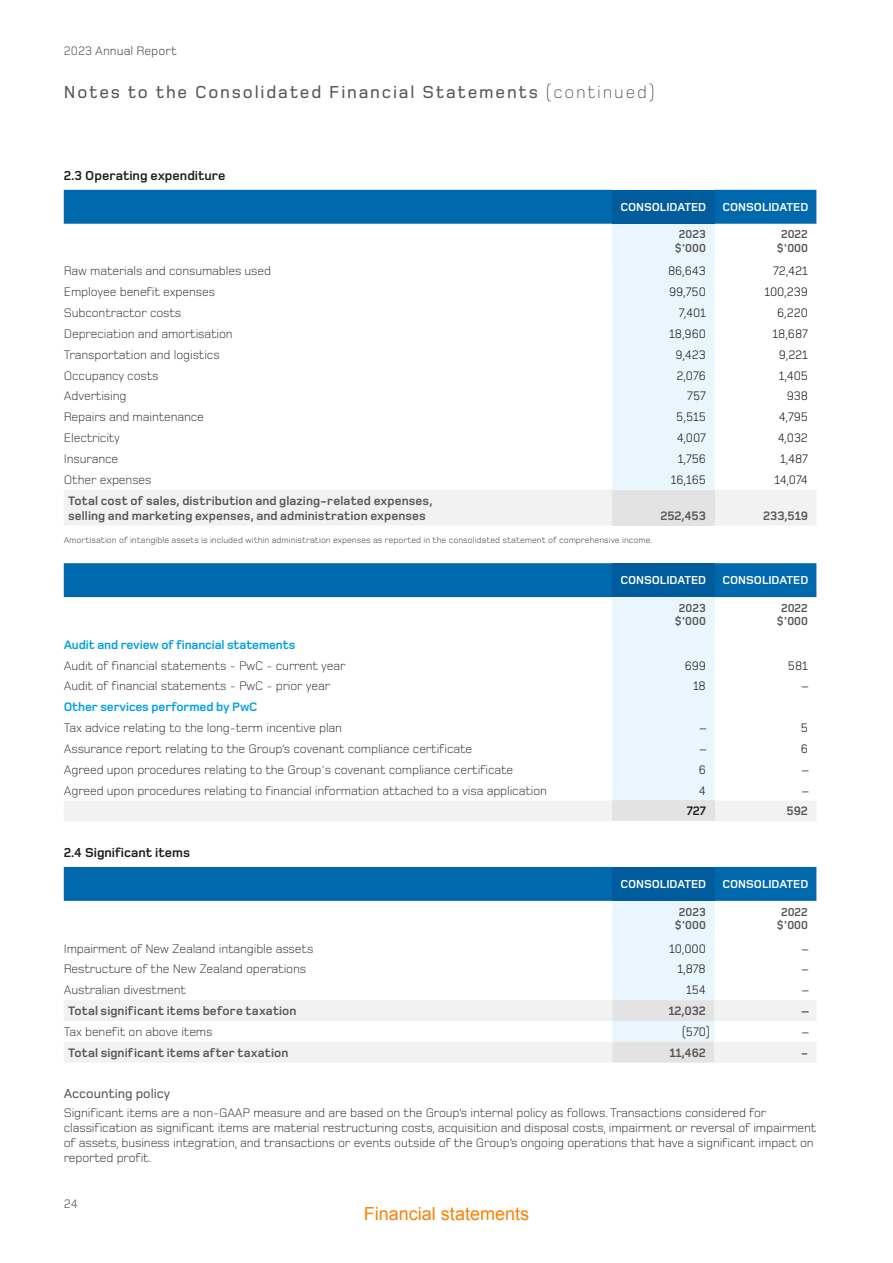
<style>
.page{position:relative;width:893px;height:1263px;background:#fff}
.page>*{position:absolute;margin:0;border:0;box-sizing:border-box;transform-origin:0 0}
.t1{font:500 18px "Foundry Monoline OT3";letter-spacing:.1em;color:#575756}
.t2{font:18px "Arial";color:#fc8008}
.t3{font:700 13.5px "Foundry Monoline OT3";color:#1d1d1b}
.t4{font:500 13.5px "Foundry Monoline OT3";color:#575756}
.t5{font:300 12.75px/15px "Foundry Monoline OT3";letter-spacing:-.01em;color:#1d1d1b}
.t6{font:700 12.75px/15px "Foundry Monoline OT3";letter-spacing:.005em;color:#575756}
.t7{font:12.75px "Foundry Monoline OT3";letter-spacing:-.01em;color:#1d1d1b}
.t8{font:700 12.75px "Foundry Monoline OT3";letter-spacing:-.01em;color:#009fe3}
.t9{font:12.75px "Foundry Monoline OT3";color:#575756}
.t10{font:700 12.75px "Foundry Monoline OT3";color:#1d1d1b}
.t11{font:700 12px "Foundry Monoline OT3";color:#fff}
.t12{font:700 12px/13.5px "Foundry Monoline OT3";color:#575756;text-align:center}
.t13{font:9px "Foundry Monoline OT3";color:#575756}
.s1{font-weight:300}
</style>
<div class="page">
<div style="left:64px;top:190px;width:752px;height:34px;background:#0069ae"></div>
<div style="left:612px;top:190px;width:102px;height:34px;background:#005c9d"></div>
<div style="left:612px;top:224px;width:102px;height:36px;background:#eaf6fe"></div>
<svg style="left:64px;top:260px;width:752px;height:265px"></svg>
<div style="left:612px;top:490px;width:102px;height:35px;background:#e3e3e3"></div>
<div style="left:64px;top:563px;width:752px;height:34px;background:#0069ae"></div>
<div style="left:612px;top:563px;width:102px;height:34px;background:#005c9d"></div>
<div style="left:612px;top:597px;width:102px;height:37px;background:#eaf6fe"></div>
<svg style="left:64px;top:634px;width:752px;height:187px"></svg>
<div style="left:612px;top:800px;width:102px;height:21px;background:#e3e3e3"></div>
<div style="left:64px;top:867px;width:752px;height:34px;background:#0069ae"></div>
<div style="left:612px;top:867px;width:102px;height:34px;background:#005c9d"></div>
<div style="left:612px;top:901px;width:102px;height:37px;background:#eaf6fe"></div>
<svg style="left:64px;top:1000px;width:752px;height:62px;fill:#f2f2f2"></svg>
<svg style="left:612px;top:938px;width:102px;height:124px;background:#e7eff5"></svg>
<p class="t9" style="left:64px;top:42px;width:115px">2023 Annual Report</p>
<h1 class="t1" style="left:64px;top:79px;width:592px">Notes to the Consolidated Financial Statements <span class="s1">(continued)</span></h1>
<p class="t3" style="left:64px;top:166px;width:163px">2.3 Operating expenditure</p>
<p class="t11" style="left:620px;top:199px;width:88px">CONSOLIDATED</p>
<p class="t11" style="left:722px;top:199px;width:88px">CONSOLIDATED</p>
<p class="t12" style="left:675px;top:227px;width:33px">2023 $'000</p>
<p class="t12" style="left:777px;top:227px;width:33px">2022 $'000</p>
<p class="t5" style="left:64px;top:263px;width:209px">Raw materials and consumables used</p>
<p class="t7" style="left:668px;top:262px;width:39px">86,643</p>
<p class="t7" style="left:773px;top:262px;width:36px">72,421</p>
<p class="t5" style="left:64px;top:283px;width:153px">Employee benefit expenses</p>
<p class="t7" style="left:669px;top:283px;width:38px">99,750</p>
<p class="t7" style="left:764px;top:283px;width:45px">100,239</p>
<p class="t5" style="left:64px;top:304px;width:119px">Subcontractor costs</p>
<p class="t7" style="left:679px;top:304px;width:29px">7,401</p>
<p class="t7" style="left:777px;top:304px;width:32px">6,220</p>
<p class="t5" style="left:64px;top:325px;width:170px">Depreciation and amortisation</p>
<p class="t7" style="left:669px;top:325px;width:38px">18,960</p>
<p class="t7" style="left:773px;top:325px;width:37px">18,687</p>
<p class="t5" style="left:64px;top:346px;width:157px">Transportation and logistics</p>
<p class="t7" style="left:675px;top:346px;width:32px">9,423</p>
<p class="t7" style="left:779px;top:346px;width:31px">9,221</p>
<p class="t5" style="left:64px;top:367px;width:96px">Occupancy costs</p>
<p class="t7" style="left:676px;top:366px;width:31px">2,076</p>
<p class="t7" style="left:779px;top:366px;width:31px">1,405</p>
<p class="t5" style="left:64px;top:388px;width:64px">Advertising</p>
<p class="t7" style="left:687px;top:387px;width:20px">757</p>
<p class="t7" style="left:787px;top:387px;width:23px">938</p>
<p class="t5" style="left:64px;top:408px;width:142px">Repairs and maintenance</p>
<p class="t7" style="left:676px;top:408px;width:31px">5,515</p>
<p class="t7" style="left:779px;top:408px;width:31px">4,795</p>
<p class="t5" style="left:64px;top:429px;width:58px">Electricity</p>
<p class="t7" style="left:677px;top:429px;width:31px">4,007</p>
<p class="t7" style="left:778px;top:429px;width:32px">4,032</p>
<p class="t5" style="left:64px;top:450px;width:56px">Insurance</p>
<p class="t7" style="left:678px;top:450px;width:30px">1,756</p>
<p class="t7" style="left:780px;top:450px;width:29px">1,487</p>
<p class="t5" style="left:64px;top:471px;width:89px">Other expenses</p>
<p class="t7" style="left:671px;top:471px;width:37px">16,165</p>
<p class="t7" style="left:774px;top:471px;width:35px">14,074</p>
<p class="t6" style="left:68px;top:492px;width:366px">Total cost of sales, distribution and glazing-related expenses, selling and marketing expenses, and administration expenses</p>
<p class="t6" style="left:660px;top:507px;width:47px">252,453</p>
<p class="t6" style="left:763px;top:507px;width:46px">233,519</p>
<p class="t13" style="left:64px;top:533px;width:590px">Amortisation of intangible assets is included within administration expenses as reported in the consolidated statement of comprehensive income.</p>
<p class="t11" style="left:620px;top:572px;width:88px">CONSOLIDATED</p>
<p class="t11" style="left:722px;top:572px;width:88px">CONSOLIDATED</p>
<p class="t12" style="left:675px;top:601px;width:33px">2023 $'000</p>
<p class="t12" style="left:777px;top:601px;width:33px">2022 $'000</p>
<p class="t8" style="left:64px;top:636px;width:233px">Audit and review of financial statements</p>
<p class="t5" style="left:64px;top:657px;width:283px">Audit of financial statements - PwC - current year</p>
<p class="t7" style="left:685px;top:656px;width:23px">699</p>
<p class="t7" style="left:788px;top:656px;width:22px">581</p>
<p class="t5" style="left:64px;top:678px;width:268px">Audit of financial statements - PwC - prior year</p>
<p class="t7" style="left:693px;top:677px;width:14px">18</p>
<p class="t7" style="left:802px;top:677px;width:9px">–</p>
<p class="t8" style="left:64px;top:698px;width:195px">Other services performed by PwC</p>
<p class="t5" style="left:64px;top:719px;width:280px">Tax advice relating to the long-term incentive plan</p>
<p class="t7" style="left:700px;top:719px;width:9px">–</p>
<p class="t7" style="left:801px;top:719px;width:9px">5</p>
<p class="t5" style="left:64px;top:740px;width:410px">Assurance report relating to the Group’s covenant compliance certificate</p>
<p class="t7" style="left:700px;top:740px;width:9px">–</p>
<p class="t7" style="left:801px;top:740px;width:9px">6</p>
<p class="t5" style="left:64px;top:761px;width:451px">Agreed upon procedures relating to the Group's covenant compliance certificate</p>
<p class="t7" style="left:699px;top:761px;width:9px">6</p>
<p class="t7" style="left:802px;top:761px;width:9px">–</p>
<p class="t5" style="left:64px;top:782px;width:485px">Agreed upon procedures relating to financial information attached to a visa application</p>
<p class="t7" style="left:699px;top:781px;width:9px">4</p>
<p class="t7" style="left:802px;top:781px;width:9px">–</p>
<p class="t10" style="left:687px;top:802px;width:21px">727</p>
<p class="t6" style="left:787px;top:803px;width:23px">592</p>
<p class="t3" style="left:64px;top:843px;width:128px">2.4 Significant items</p>
<p class="t11" style="left:620px;top:876px;width:88px">CONSOLIDATED</p>
<p class="t11" style="left:722px;top:876px;width:88px">CONSOLIDATED</p>
<p class="t12" style="left:675px;top:904px;width:33px">2023 $'000</p>
<p class="t12" style="left:777px;top:904px;width:33px">2022 $'000</p>
<p class="t5" style="left:64px;top:940px;width:251px">Impairment of New Zealand intangible assets</p>
<p class="t7" style="left:669px;top:939px;width:38px">10,000</p>
<p class="t7" style="left:802px;top:939px;width:9px">–</p>
<p class="t5" style="left:64px;top:960px;width:244px">Restructure of the New Zealand operations</p>
<p class="t7" style="left:677px;top:960px;width:30px">1,878</p>
<p class="t7" style="left:802px;top:960px;width:9px">–</p>
<p class="t5" style="left:64px;top:981px;width:124px">Australian divestment</p>
<p class="t7" style="left:686px;top:981px;width:21px">154</p>
<p class="t7" style="left:802px;top:981px;width:9px">–</p>
<p class="t6" style="left:68px;top:1003px;width:230px">Total significant items before taxation</p>
<p class="t6" style="left:668px;top:1003px;width:39px">12,032</p>
<p class="t6" style="left:802px;top:1003px;width:9px">–</p>
<p class="t5" style="left:64px;top:1023px;width:150px">Tax benefit on above items</p>
<p class="t7" style="left:682px;top:1023px;width:29px">(570)</p>
<p class="t7" style="left:802px;top:1023px;width:9px">–</p>
<p class="t6" style="left:68px;top:1044px;width:222px">Total significant items after taxation</p>
<p class="t6" style="left:669px;top:1044px;width:38px">11,462</p>
<p class="t6" style="left:801px;top:1044px;width:8px">-</p>
<p class="t4" style="left:64px;top:1084px;width:108px">Accounting policy</p>
<p class="t5" style="left:64px;top:1104px;width:754px">Significant items are a non-GAAP measure and are based on the Group’s internal policy as follows. Transactions considered for classification as significant items are material restructuring costs, acquisition and disposal costs, impairment or reversal of impairment of assets, business integration, and transactions or events outside of the Group’s ongoing operations that have a significant impact on reported profit.</p>
<p class="t9" style="left:64px;top:1195px;width:16px">24</p>
<h1 class="t2" style="left:364px;top:1201px;width:167px">Financial statements</h1>
</div>
